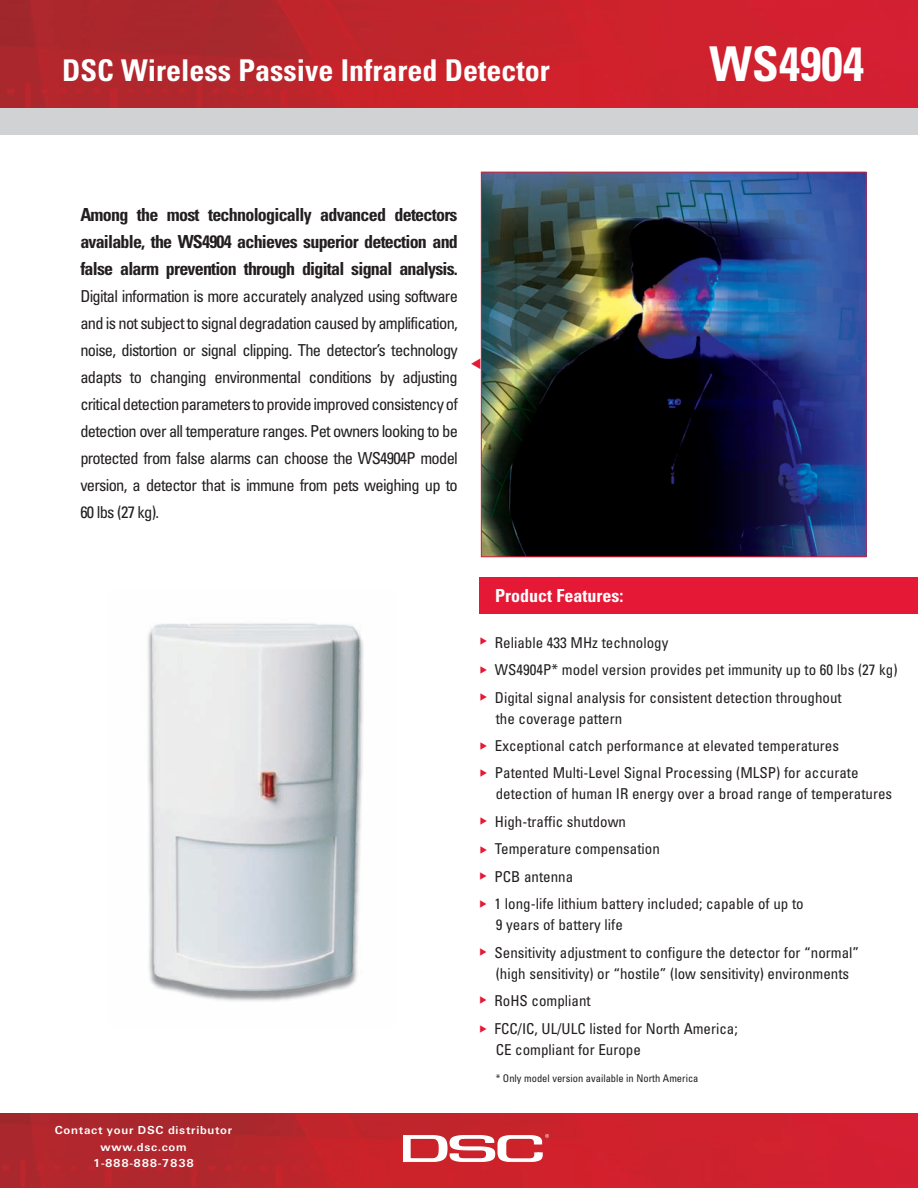
<style>
.page{position:relative;width:918px;height:1188px;background:#fff}
.page>*{position:absolute;margin:0;border:0;box-sizing:border-box;transform-origin:0 0}
.t1{font:700 condensed 48px "Univers";color:#fff}
.t2{font:700 condensed 30px "Univers";color:#fff}
.t3{font:700 condensed 18px/27px "Univers";letter-spacing:-.045em;color:#231f20;text-align:justify}
.t4{font:700 condensed 18px "Univers";color:#fff}
.t5{font:condensed 16.5px/27px "Univers";letter-spacing:-.045em;color:#231f20;text-align:justify}
.t6{font:condensed 15px/27.5px "Univers";color:#231f20}
.t7{font:700 12px/16.5px "U65 Univers";letter-spacing:.06em;color:#fff;text-align:center}
.t8{font:condensed 10.5px "Univers";color:#231f20}
</style>
<div class="page">
<img style="left:0;top:1114px;width:918px;height:74px">
<svg style="left:403px;top:1134px;width:146px;height:28px"></svg>
<div style="left:479px;top:578px;width:439px;height:36px;background:#e51836"></div>
<img style="left:0;top:0;width:918px;height:108px">
<img style="left:483px;top:174px;width:381px;height:381px">
<div style="left:481px;top:172px;width:385px;height:385px;border:1px solid #e51836"></div>
<div style="left:0;top:108px;width:918px;height:27px;background:#d1d2d4"></div>
<img style="left:147px;top:623px;width:217px;height:378px">
<h2 class="t2" style="left:62px;top:60px;width:489px">DSC Wireless Passive Infrared Detector</h2>
<p class="t3" style="left:80px;top:202px;width:379px">Among the most technologically advanced detectors available, the WS4904 achieves superior detection and false alarm prevention through digital signal analysis.</p>
<p class="t5" style="left:80px;top:284px;width:379px">Digital information is more accurately analyzed using software and is not subject to signal degradation caused by amplification, noise, distortion or signal clipping. The detector’s technology adapts to changing environmental conditions by adjusting critical detection parameters to provide improved consistency of detection over all temperature ranges. Pet owners looking to be protected from false alarms can choose the WS4904P model version, a detector that is immune from pets weighing up to 60 lbs (27 kg).</p>
<p class="t4" style="left:495px;top:589px;width:130px">Product Features:</p>
<h1 class="t1" style="left:710px;top:47px;width:156px">WS4904</h1>
<p class="t7" style="left:55px;top:1123px;width:179px">Contact your DSC distributor www.dsc.com<br>1-888-888-7838</p>
<p class="t6" style="left:495px;top:630px;width:404px">Reliable 433 MHz technology<br>WS4904P* model version provides pet immunity up to 60 lbs (27 kg)<br>Digital signal analysis for consistent detection throughout</p>
<p class="t6" style="left:495px;top:706px;width:365px">the coverage pattern<br>Exceptional catch performance at elevated temperatures<br>Patented Multi-Level Signal Processing (MLSP) for accurate</p>
<p class="t6" style="left:495px;top:782px;width:399px">detection of human IR energy over a broad range of temperatures High-traffic shutdown<br>Temperature compensation<br>PCB antenna<br>1 long-life lithium battery included; capable of up to</p>
<p class="t6" style="left:495px;top:913px;width:366px">9 years of battery life<br>Sensitivity adjustment to configure the detector for “normal”</p>
<p class="t6" style="left:495px;top:961px;width:356px">(high sensitivity) or “hostile” (low sensitivity) environments<br>RoHS compliant<br>FCC/IC, UL/ULC listed for North America;</p>
<p class="t6" style="left:496px;top:1037px;width:147px">CE compliant for Europe</p>
<p class="t8" style="left:496px;top:1075px;width:204px">* Only model version available in North America</p>
</div>
